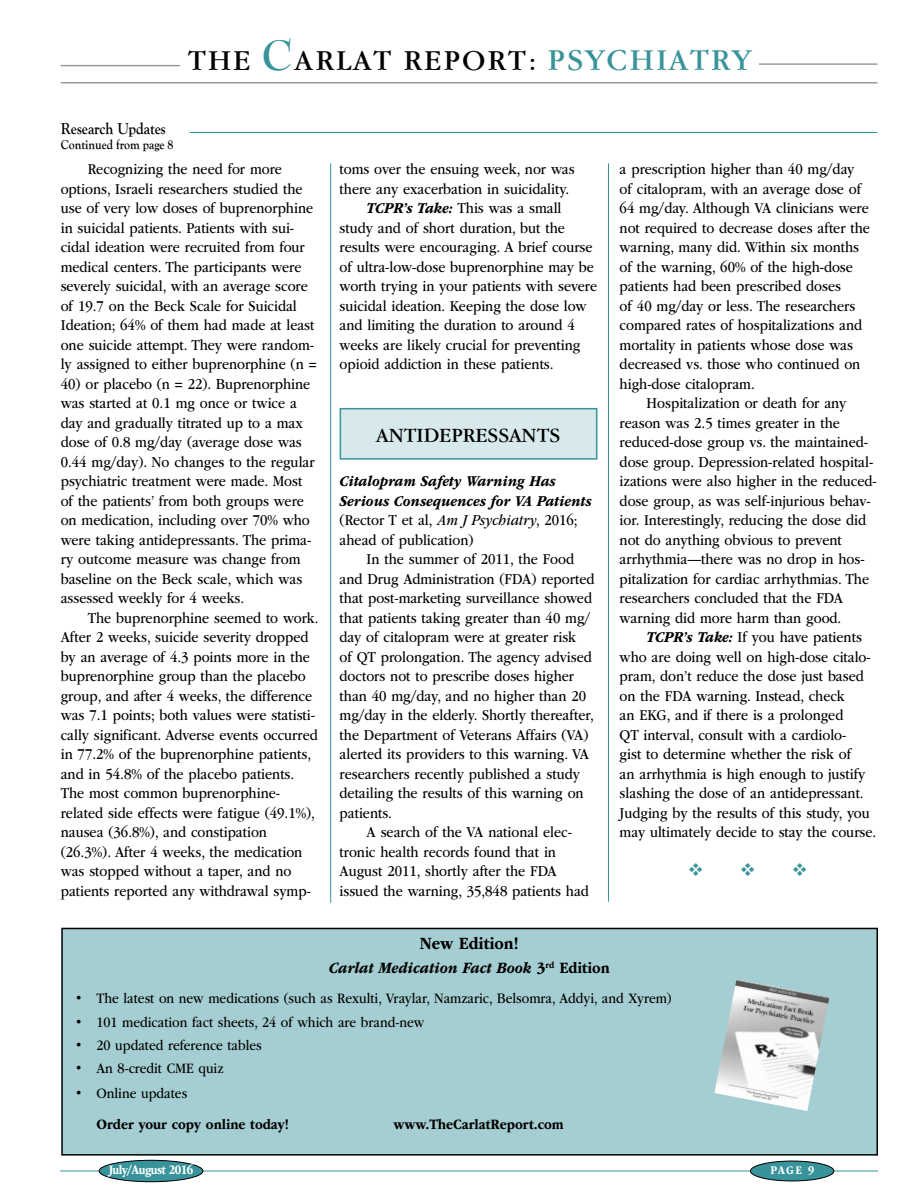
<style>
.page{position:relative;width:918px;height:1188px;background:#fff}
.page>*{position:absolute;margin:0;border:0;box-sizing:border-box;transform-origin:0 0}
.t1{font:30px "Garamond IT Cby BT";letter-spacing:.075em;color:#000}
.t2{font:21px "Garamond IT Cby BT";color:#000}
.t3{font:700 18px "ITC Garamond Std";color:#000;scale:.88 1}
.t4{font:italic 700 16.5px "ITC Garamond Std";color:#000;scale:.88 1}
.t5{font:700 16.5px "Goudy Old Style T";color:#000;scale:.88 1}
.t6{font:15.75px/19.5px "ITC Garamond Std";color:#000;scale:.88 1}
.t7{font:italic 700 15.75px/19.5px "ITC Garamond Std";color:#000;scale:.88 1}
.t8{font:15px "ITC Garamond Std";color:#000;scale:.88 1}
.t9{font:700 15px/31.5px "ITC Garamond Std";color:#000;scale:.88 1}
.t10{font:700 13.5px "Goudy Old Style T";color:#000;scale:.88 1}
.t11{font:700 13.5px "ITC Garamond Std";letter-spacing:-.05em;color:#fff;scale:.82 1}
.t12{font:700 12.15px "ITC Garamond Std";color:#fff;scale:.85 1}
.s1{font-family:"Bernhard Modern Std";font-weight:700;font-size:46.5px;color:#38939b}
.s2{font-size:31.5px;color:#38939b}
.s3{font-weight:700;font-style:italic}
.s4{font-weight:400;font-style:normal}
.s5{font-weight:400}
.s6{font-style:normal}
.s7{font-family:"Arial"}
.s8{font-family:"Arial";font-weight:400}
</style>
<div class="page">
<hr style="left:61px;top:82px;width:817px;height:2px;background:#000">
<hr style="left:60px;top:1171px;width:818px;height:1px;background:#38939b">
<div style="left:750px;top:1161px;width:84px;height:20px;background:#38939b;border-radius:50%"></div>
<div style="left:750px;top:1161px;width:84px;height:20px;border:1px solid #000;border-radius:50%"></div>
<div style="left:99px;top:1160px;width:104px;height:22px;background:#38939b;border-radius:50%"></div>
<div style="left:99px;top:1160px;width:104px;height:22px;border:1px solid #000;border-radius:50%"></div>
<hr style="left:759px;top:63px;width:119px;height:2px;background:#000">
<hr style="left:61px;top:65px;width:119px;height:1px;background:#000">
<div style="left:340px;top:409px;width:257px;height:50px;background:#d7e9eb"></div>
<div style="left:340px;top:408px;width:257px;height:52px;border:2px solid #38939b"></div>
<hr style="left:190px;top:132px;width:687px;height:1px;background:#38939b">
<hr style="left:330px;top:163px;width:1px;height:740px;background:#38939b">
<hr style="left:608px;top:163px;width:1px;height:739px;background:#38939b">
<div style="left:62px;top:928px;width:815px;height:227px;background:#a5ced2"></div>
<div style="left:61px;top:928px;width:817px;height:228px;border:2px solid #000"></div>
<img style="left:714px;top:979px;width:115px;height:132px">
<h1 class="t1" style="left:188px;top:43px;width:564px">THE <span class="s1">C</span>ARLAT REPORT: <span class="s2">PSYCHIATRY</span></h1>
<p class="t5" style="left:61px;top:120px;width:121px">Research Updates</p>
<p class="t10" style="left:61px;top:137px;width:130px">Continued from page 8</p>
<p class="t6" style="left:61px;top:160px;width:292px;text-indent:27px">Recognizing the need for more options, Israeli researchers studied the use of very low doses of buprenorphine in suicidal patients. Patients with sui&shy;cidal ideation were recruited from four medical centers. The participants were severely suicidal, with an average score of 19.7 on the Beck Scale for Suicidal Ideation; 64% of them had made at least one suicide attempt. They were random&shy;ly assigned to either buprenorphine (n =</p>
<p class="t6" style="left:61px;top:374px;width:290px">40) or placebo (n = 22). Buprenorphine was started at 0.1 mg once or twice a day and gradually titrated up to a max dose of 0.8 mg/day (average dose was 0.44 mg/day). No changes to the regular psychiatric treatment were made. Most of the patients’ from both groups were on medication, including over 70% who were taking antidepressants. The prima&shy;ry outcome measure was change from baseline on the Beck scale, which was assessed weekly for 4 weeks.</p>
<p class="t6" style="left:61px;top:608px;width:295px;text-indent:27px">The buprenorphine seemed to work.<br>After 2 weeks, suicide severity dropped by an average of 4.3 points more in the buprenorphine group than the placebo group, and after 4 weeks, the difference was 7.1 points; both values were statisti&shy;cally significant. Adverse events occurred in 77.2% of the buprenorphine patients, and in 54.8% of the placebo patients.<br>The most common buprenorphine&shy;related side effects were fatigue (49.1%), nausea (36.8%), and constipation (26.3%). After 4 weeks, the medication was stopped without a taper, and no patients reported any withdrawal symp-</p>
<p class="t6" style="left:340px;top:160px;width:269px">toms over the ensuing week, nor was</p>
<p class="t6" style="left:340px;top:179px;width:263px">there any exacerbation in suicidality.</p>
<p class="t6" style="left:367px;top:199px;width:223px"><span class="s3">TCPR’s Take:</span> This was a small</p>
<p class="t6" style="left:340px;top:218px;width:258px">study and of short duration, but the</p>
<p class="t6" style="left:340px;top:238px;width:289px">results were encouraging. A brief course</p>
<p class="t6" style="left:340px;top:257px;width:290px">of ultra-low-dose buprenorphine may be</p>
<p class="t6" style="left:340px;top:277px;width:294px">worth trying in your patients with severe</p>
<p class="t6" style="left:340px;top:296px;width:282px">suicidal ideation. Keeping the dose low</p>
<p class="t6" style="left:340px;top:316px;width:269px">and limiting the duration to around 4</p>
<p class="t6" style="left:340px;top:335px;width:275px">weeks are likely crucial for preventing</p>
<p class="t6" style="left:340px;top:355px;width:245px">opioid addiction in these patients.</p>
<h2 class="t2" style="left:377px;top:423px;width:185px">ANTIDEPRESSANTS</h2>
<p class="t7" style="left:340px;top:472px;width:288px">Citalopram Safety Warning Has<br>Serious Consequences for VA Patients <span class="s4">(Rector T et al,</span> <span class="s5">Am J Psychiatry</span><span class="s4">, 2016; ahead of publication)</span></p>
<p class="t6" style="left:340px;top:550px;width:291px;text-indent:27px">In the summer of 2011, the Food and Drug Administration (FDA) reported that post-marketing surveillance showed that patients taking greater than 40 mg/ day of citalopram were at greater risk<br>of QT prolongation. The agency advised doctors not to prescribe doses higher than 40 mg/day, and no higher than 20 mg/day in the elderly. Shortly thereafter, the Department of Veterans Affairs (VA) alerted its providers to this warning. VA researchers recently published a study detailing the results of this warning on patients.</p>
<p class="t6" style="left:340px;top:823px;width:285px;text-indent:27px">A search of the VA national elec&shy;tronic health records found that in August 2011, shortly after the FDA issued the warning, 35,848 patients had</p>
<p class="t6" style="left:620px;top:160px;width:286px">a prescription higher than 40 mg/day of citalopram, with an average dose of 64 mg/day. Although VA clinicians were not required to decrease doses after the warning, many did. Within six months of the warning, 60% of the high-dose patients had been prescribed doses<br>of 40 mg/day or less. The researchers compared rates of hospitalizations and mortality in patients whose dose was decreased vs. those who continued on high-dose citalopram.</p>
<p class="t6" style="left:620px;top:394px;width:294px;text-indent:27px">Hospitalization or death for any reason was 2.5 times greater in the reduced-dose group vs. the maintained&shy;dose group. Depression-related hospital&shy;izations were also higher in the reduced&shy;dose group, as was self-injurious behav&shy;ior. Interestingly, reducing the dose did not do anything obvious to prevent arrhythmia—there was no drop in hos&shy;pitalization for cardiac arrhythmias. The researchers concluded that the FDA warning did more harm than good.</p>
<p class="t6" style="left:620px;top:628px;width:293px;text-indent:27px"><span class="s3">TCPR’s Take:</span> If you have patients who are doing well on high-dose citalo&shy;pram, don’t reduce the dose just based on the FDA warning. Instead, check<br>an EKG, and if there is a prolonged<br>QT interval, consult with a cardiolo-<br>gist to determine whether the risk of<br>an arrhythmia is high enough to justify slashing the dose of an antidepressant.<br>Judging by the results of this study, you may ultimately decide to stay the course.</p>
<p class="t3" style="left:420px;top:933px;width:114px">New Edition!</p>
<p class="t4" style="left:329px;top:959px;width:321px">Carlat Medication Fact Book <span class="s6">3</span><sup>rd</sup> <span class="s6">Edition</span></p>
<p class="t8" style="left:76px;top:990px;width:678px"><span class="s7">•</span> The latest on new medications (such as Rexulti, Vraylar, Namzaric, Belsomra, Addyi, and Xyrem)</p>
<p class="t8" style="left:76px;top:1014px;width:397px"><span class="s7">•</span> 101 medication fact sheets, 24 of which are brand-new</p>
<p class="t8" style="left:76px;top:1037px;width:212px"><span class="s7">•</span> 20 updated reference tables</p>
<p class="t8" style="left:76px;top:1060px;width:169px"><span class="s7">•</span> An 8-credit CME quiz</p>
<p class="t9" style="left:97px;top:1077px;width:220px;text-indent:-20px"><span class="s8">•</span> <span class="s5">Online updates<br></span>Order your copy online today!</p>
<p class="t9" style="left:394px;top:1109px;width:195px">www.TheCarlatReport.com</p>
<p class="t11" style="left:109px;top:1162px;width:104px">July/August 2016</p>
<p class="t12" style="left:771px;top:1164px;width:53px">PAGE 9</p>
</div>
